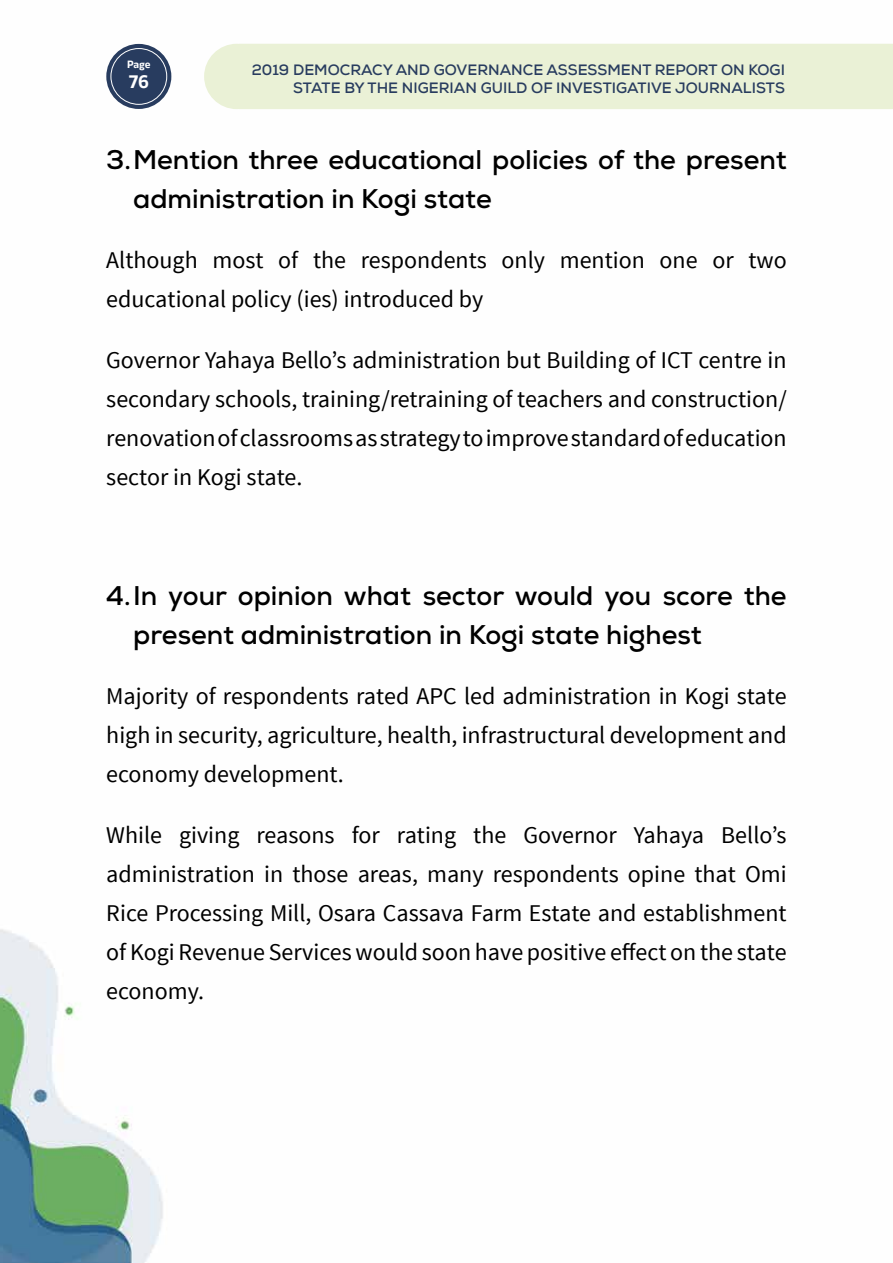
<style>
.page{position:relative;width:893px;height:1263px;background:#fff}
.page>*{position:absolute;margin:0;border:0;box-sizing:border-box;transform-origin:0 0}
.t1{font:700 27px/39px "Nexa";color:#000}
.t2{font:24px/39px "Source Sans Pro";color:#000;text-align:justify}
.t3{font:700 18px "Rleud";color:#fff}
.t4{font:700 15px "Nexa";color:#283c5f}
.t5{font:700 10.5px "Rleud";color:#fff}
</style>
<div class="page">
<img style="left:0;top:43px;width:893px;height:1220px">
<div style="left:204px;top:44px;width:689px;height:65px;background:#eaf1d6"></div>
<div style="left:106px;top:44px;width:65px;height:65px;background:#283c5f;border-radius:50%"></div>
<div style="left:111px;top:48px;width:56px;height:57px;border:1px solid #fff;border-radius:50%"></div>
<p class="t5" style="left:127px;top:57px;width:25px">Page</p>
<p class="t4" style="left:252px;top:60px;width:535px">2019 DEMOCRACY AND GOVERNANCE ASSESSMENT REPORT ON KOGI</p>
<p class="t3" style="left:129px;top:69px;width:22px">76</p>
<p class="t4" style="left:293px;top:78px;width:493px">STATE BY THE NIGERIAN GUILD OF INVESTIGATIVE JOURNALISTS</p>
<p class="t1" style="left:133px;top:140px;width:655px;text-indent:-27px">3.Mention three educational policies of the present administration in Kogi state</p>
<p class="t2" style="left:106px;top:241px;width:682px">Although most of the respondents only mention one or two educational policy (ies) introduced by</p>
<p class="t2" style="left:106px;top:341px;width:682px">Governor Yahaya Bello’s administration but Building of ICT centre in secondary schools, training/retraining of teachers and construction/ renovation of classrooms as strategy to improve standard of education sector in Kogi state.</p>
<p class="t1" style="left:133px;top:576px;width:655px;text-indent:-27px">4.In your opinion what sector would you score the present administration in Kogi state highest</p>
<p class="t2" style="left:106px;top:677px;width:682px">Majority of respondents rated APC led administration in Kogi state high in security, agriculture, health, infrastructural development and economy development.</p>
<p class="t2" style="left:106px;top:816px;width:682px">While giving reasons for rating the Governor Yahaya Bello’s administration in those areas, many respondents opine that Omi Rice Processing Mill, Osara Cassava Farm Estate and establishment of Kogi Revenue Services would soon have positive effect on the state economy.</p>
</div>
